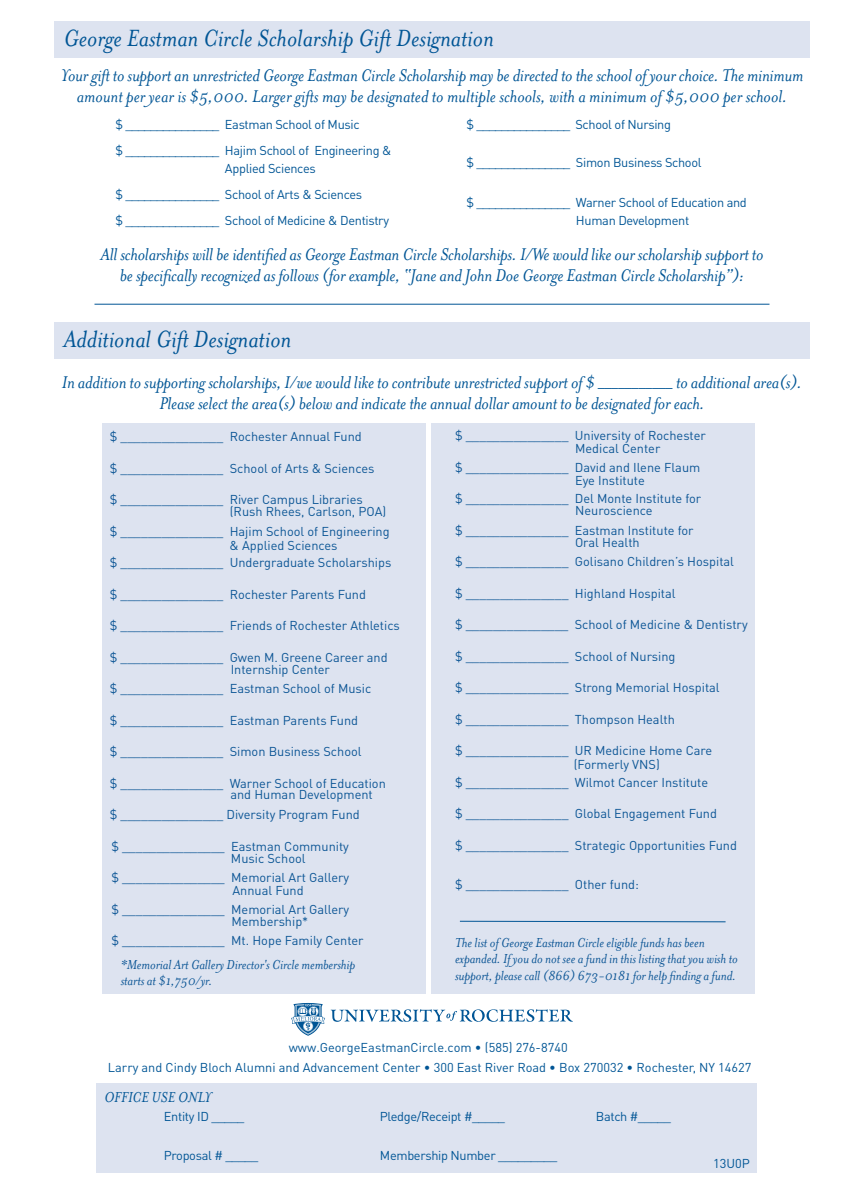
<style>
.page{position:relative;width:864px;height:1188px;background:#fff}
.page>*{position:absolute;margin:0;border:0;box-sizing:border-box;transform-origin:0 0}
.t1{font:italic 27px "Mrs Eaves";color:#005595}
.t2{font:italic 19.5px/21px "Mrs Eaves";letter-spacing:-.01em;color:#005595;text-align:center}
.t3{font:italic 16.5px "Mrs Eaves OT";color:#005595}
.t4{font:italic 15px/16.5px "Mrs Eaves OT";letter-spacing:-.005em;color:#0b5595}
.t5{font:12.75px "DIN Pro";color:#0b5595}
.t6{font:12.75px/26.1px "DIN Pro";letter-spacing:-.025em;color:#005595}
.t7{font:12.75px "DIN Pro";color:#0b5695}
.t8{font:12.75px/20.1px "DIN Pro";color:#005595;text-align:center}
</style>
<div class="page">
<div style="left:54px;top:21px;width:756px;height:36px;background:#dde3f0"></div>
<div style="left:54px;top:322px;width:756px;height:37px;background:#dde3f0"></div>
<hr style="left:94px;top:304px;width:676px;height:1px;background:#005595">
<div style="left:96px;top:1084px;width:661px;height:89px;background:#dde3f0"></div>
<div style="left:102px;top:423px;width:324px;height:571px;background:#dde3f0"></div>
<div style="left:431px;top:423px;width:324px;height:571px;background:#dde3f0"></div>
<svg style="left:459px;top:921px;width:267px;height:2px"></svg>
<svg style="left:331px;top:1009px;width:242px;height:13px"></svg>
<svg style="left:291px;top:1003px;width:34px;height:33px"></svg>
<h1 class="t1" style="left:63px;top:23px;width:432px">George Eastman Circle Scholarship Gift Designation</h1>
<p class="t2" style="left:61px;top:65px;width:744px">Your gift to support an unrestricted George Eastman Circle Scholarship may be directed to the school of your choice. The minimum amount per year is $5,000. Larger gifts may be designated to multiple schools, with a minimum of $5,000 per school.</p>
<p class="t6" style="left:116px;top:111px;width:278px">$ _______________ Eastman School of Music<br>$ _______________ Hajim School of Engineering &amp;</p>
<p class="t6" style="left:116px;top:155px;width:275px;text-indent:109px">Applied Sciences<br>$ _______________ School of Arts &amp; Sciences<br>$ _______________ School of Medicine &amp; Dentistry</p>
<p class="t6" style="left:466px;top:111px;width:206px">$ _______________ School of Nursing</p>
<p class="t6" style="left:466px;top:149px;width:237px">$ _______________ Simon Business School</p>
<p class="t6" style="left:576px;top:193px;width:172px;line-height:18px;text-indent:-109px">$ _______________ Warner School of Education and<br>Human Development</p>
<h2 class="t2" style="left:101px;top:244px;width:664px">All scholarships will be identified as George Eastman Circle Scholarships. I/We would like our scholarship support to be specifically recognized as follows (for example, “Jane and John Doe George Eastman Circle Scholarship”):</h2>
<h1 class="t1" style="left:63px;top:324px;width:229px">Additional Gift Designation</h1>
<h2 class="t2" style="left:62px;top:372px;width:742px">In addition to supporting scholarships, I/we would like to contribute unrestricted support of $ ___________ to additional area(s).<br>Please select the area(s) below and indicate the annual dollar amount to be designated for each.</h2>
<p class="t5" style="left:110px;top:428px;width:253px">$ _______________ Rochester Annual Fund</p>
<p class="t5" style="left:110px;top:460px;width:266px">$ _______________ School of Arts &amp; Sciences</p>
<p class="t5" style="left:110px;top:491px;width:255px">$ _______________ River Campus Libraries</p>
<p class="t5" style="left:110px;top:523px;width:281px">$ _______________ Hajim School of Engineering</p>
<p class="t5" style="left:110px;top:554px;width:283px">$ _______________ Undergraduate Scholarships</p>
<p class="t5" style="left:110px;top:586px;width:258px">$ _______________ Rochester Parents Fund</p>
<p class="t5" style="left:110px;top:617px;width:292px">$ _______________ Friends of Rochester Athletics</p>
<p class="t5" style="left:110px;top:649px;width:279px">$ _______________ Gwen M. Greene Career and</p>
<p class="t5" style="left:110px;top:680px;width:263px">$ _______________ Eastman School of Music</p>
<p class="t5" style="left:110px;top:712px;width:250px">$ _______________ Eastman Parents Fund</p>
<p class="t5" style="left:110px;top:743px;width:253px">$ _______________ Simon Business School</p>
<p class="t5" style="left:110px;top:775px;width:278px">$ _______________ Warner School of Education</p>
<p class="t5" style="left:110px;top:806px;width:251px">$ _______________ Diversity Program Fund</p>
<p class="t5" style="left:111px;top:838px;width:239px">$ _______________ Eastman Community</p>
<p class="t5" style="left:111px;top:869px;width:239px">$ _______________ Memorial Art Gallery</p>
<p class="t5" style="left:111px;top:901px;width:239px">$ _______________ Memorial Art Gallery</p>
<p class="t5" style="left:111px;top:932px;width:254px">$ _______________ Mt. Hope Family Center</p>
<p class="t7" style="left:230px;top:503px;width:158px">(Rush Rhees, Carlson, POA)</p>
<p class="t7" style="left:229px;top:537px;width:110px">&amp; Applied Sciences</p>
<p class="t7" style="left:231px;top:661px;width:101px">Internship Center</p>
<p class="t7" style="left:230px;top:786px;width:144px">and Human Development</p>
<p class="t7" style="left:231px;top:850px;width:76px">Music School</p>
<p class="t7" style="left:232px;top:882px;width:73px">Annual Fund</p>
<p class="t7" style="left:231px;top:913px;width:79px">Membership*</p>
<p class="t4" style="left:121px;top:956px;width:236px">*Memorial Art Gallery Director's Circle membership starts at $1,750/yr.</p>
<p class="t5" style="left:455px;top:427px;width:252px">$ _______________ University of Rochester</p>
<p class="t5" style="left:455px;top:458px;width:247px">$ _______________ David and Ilene Flaum</p>
<p class="t5" style="left:455px;top:490px;width:248px">$ _______________ Del Monte Institute for</p>
<p class="t5" style="left:455px;top:521px;width:240px">$ _______________ Eastman Institute for</p>
<p class="t5" style="left:455px;top:553px;width:280px">$ _______________ Golisano Children’s Hospital</p>
<p class="t5" style="left:455px;top:584px;width:222px">$ _______________ Highland Hospital</p>
<p class="t5" style="left:455px;top:616px;width:294px">$ _______________ School of Medicine &amp; Dentistry</p>
<p class="t5" style="left:455px;top:647px;width:222px">$ _______________ School of Nursing</p>
<p class="t5" style="left:455px;top:679px;width:266px">$ _______________ Strong Memorial Hospital</p>
<p class="t5" style="left:455px;top:710px;width:221px">$ _______________ Thompson Health</p>
<p class="t5" style="left:455px;top:742px;width:259px">$ _______________ UR Medicine Home Care</p>
<p class="t5" style="left:455px;top:773px;width:255px">$ _______________ Wilmot Cancer Institute</p>
<p class="t5" style="left:455px;top:805px;width:263px">$ _______________ Global Engagement Fund</p>
<p class="t5" style="left:455px;top:836px;width:284px">$ _______________ Strategic Opportunities Fund</p>
<p class="t5" style="left:455px;top:875px;width:185px">$ _______________ Other fund:</p>
<p class="t7" style="left:575px;top:440px;width:87px">Medical Center</p>
<p class="t7" style="left:575px;top:472px;width:71px">Eye Institute</p>
<p class="t7" style="left:575px;top:502px;width:79px">Neuroscience</p>
<p class="t7" style="left:575px;top:534px;width:66px">Oral Health</p>
<p class="t7" style="left:574px;top:755px;width:88px">(Formerly VNS)</p>
<p class="t4" style="left:455px;top:934px;width:284px">The list of George Eastman Circle eligible funds has been expanded. If you do not see a fund in this listing that you wish to support, please call (866) 673-0181 for help finding a fund.</p>
<p class="t8" style="left:108px;top:1037px;width:645px">www.GeorgeEastmanCircle.com • (585) 276-8740<br>Larry and Cindy Bloch Alumni and Advancement Center • 300 East River Road • Box 270032 • Rochester, NY 14627</p>
<p class="t3" style="left:105px;top:1088px;width:109px">OFFICE USE ONLY</p>
<p class="t6" style="left:164px;top:1103px;width:82px">Entity ID _____</p>
<p class="t6" style="left:380px;top:1103px;width:127px">Pledge/Receipt #_____</p>
<p class="t6" style="left:596px;top:1103px;width:76px">Batch #_____</p>
<p class="t6" style="left:164px;top:1142px;width:96px">Proposal # _____</p>
<p class="t6" style="left:380px;top:1142px;width:179px">Membership Number _________</p>
<p class="t6" style="left:713px;top:1149px;width:38px">13U0P</p>
</div>
